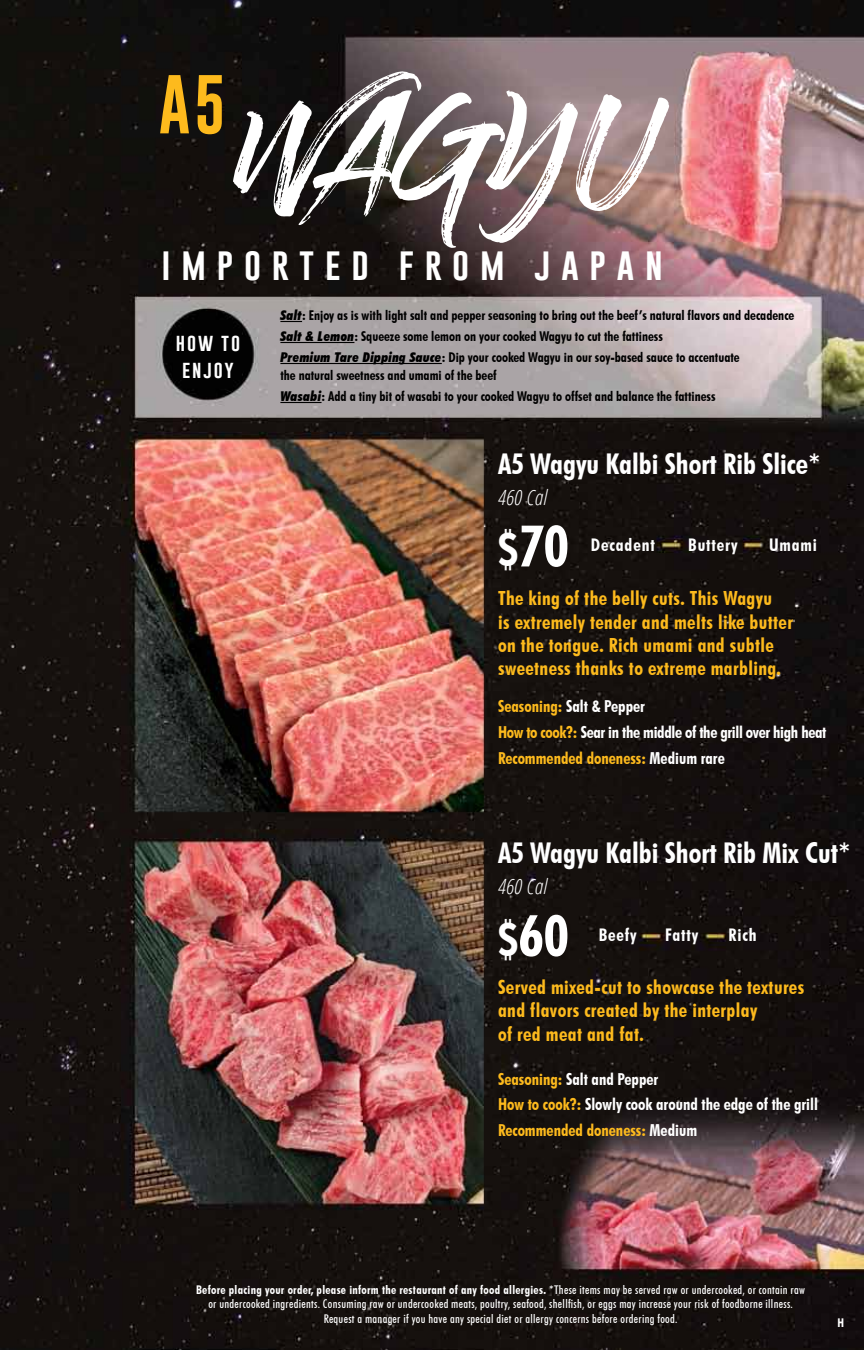
<style>
.page{position:relative;width:864px;height:1350px;background:#fff}
.page>*{position:absolute;margin:0;border:0;box-sizing:border-box;transform-origin:0 0}
.t1{font:107.85px "Gloss And Bloom";color:#fff}
.t2{font:60.75px "Gobold";color:#fdba1d}
.t3{font:700 condensed 57.3px "Futura BT";color:#fff}
.t4{font:33.75px "Gobold";letter-spacing:.32em;color:#fff}
.t5{font:700 condensed 28.65px "Futura BT";color:#fff}
.t6{font:italic 300 condensed 21px "Open Sans";letter-spacing:.025em;color:#fff}
.t7{font:700 condensed 19.5px/23.4px "Futura BT";letter-spacing:.02em;color:#fdba1d}
.t8{font:18px/26.8px "Gobold";letter-spacing:.1em;color:#fff;text-align:center}
.t9{font:700 condensed 17.4px "Futura BT";letter-spacing:.05em;color:#fff}
.t10{font:700 condensed 16.5px/25.8px "Futura BT";color:#fff}
.t11{font:700 condensed 13.5px/21px "Futura BT";color:#000}
.t12{font:500 condensed 12px/14.4px "Futura BT";letter-spacing:.025em;color:#fff;text-align:center}
.t13{font:700 condensed 12px "Futura BT";color:#fff}
.s1{font-weight:900;font-style:italic}
.s2{font-size:46.5px}
.s3{color:#fdba1d}
.s4{font-weight:700}
</style>
<div class="page">
<img style="left:0;top:0;width:864px;height:1350px">
<svg style="left:280px;top:321px;width:22px;height:1px"></svg>
<hr style="left:280px;top:342px;width:74px;height:1px;background:#000">
<hr style="left:280px;top:363px;width:162px;height:1px;background:#000">
<hr style="left:280px;top:402px;width:42px;height:1px;background:#000">
<h1 class="t1" style="left:238px;top:103px;width:416px">WAGYU</h1>
<h3 class="t4" style="left:161px;top:243px;width:503px">imported from japan</h3>
<h2 class="t2" style="left:159px;top:65px;width:68px">A5</h2>
<h3 class="t8" style="left:176px;top:329px;width:66px">how to enjoy</h3>
<p class="t11" style="left:280px;top:305px;width:515px"><span class="s1">Salt</span>: Enjoy as is with light salt and pepper seasoning to bring out the beef’s natural flavors and decadence<br><span class="s1">Salt &amp; Lemon</span>: Squeeze some lemon on your cooked Wagyu to cut the fattiness<br><span class="s1">Premium Tare Dipping Sauce</span>: Dip your cooked Wagyu in our soy-based sauce to accentuate</p>
<p class="t11" style="left:280px;top:365px;width:437px">the natural sweetness and umami of the beef<br><span class="s1">Wasabi</span>: Add a tiny bit of wasabi to your cooked Wagyu to offset and balance the fattiness</p>
<h3 class="t5" style="left:498px;top:446px;width:324px">A5 Wagyu Kalbi Short Rib Slice*</h3>
<h3 class="t6" style="left:498px;top:483px;width:50px">460 Cal</h3>
<h3 class="t3" style="left:498px;top:511px;width:72px"><span class="s2">$</span>70</h3>
<p class="t9" style="left:591px;top:535px;width:66px">Decadent</p>
<p class="t9" style="left:688px;top:535px;width:51px">Buttery</p>
<p class="t9" style="left:769px;top:535px;width:49px">Umami</p>
<h3 class="t7" style="left:498px;top:587px;width:296px">The king of the belly cuts. This Wagyu<br>is extremely tender and melts like butter on the tongue. Rich umami and subtle sweetness thanks to extreme marbling.</h3>
<p class="t10" style="left:498px;top:693px;width:330px"><span class="s3">Seasoning:</span> Salt &amp; Pepper<br><span class="s3">How to cook?:</span> Sear in the middle of the grill over high heat<br><span class="s3">Recommended doneness:</span> Medium rare</p>
<h3 class="t5" style="left:498px;top:836px;width:354px">A5 Wagyu Kalbi Short Rib Mix Cut*</h3>
<h3 class="t6" style="left:498px;top:873px;width:50px">460 Cal</h3>
<h3 class="t3" style="left:498px;top:901px;width:72px"><span class="s2">$</span>60</h3>
<p class="t9" style="left:599px;top:924px;width:39px">Beefy</p>
<p class="t9" style="left:665px;top:924px;width:35px">Fatty</p>
<p class="t9" style="left:729px;top:924px;width:30px">Rich</p>
<h3 class="t7" style="left:498px;top:975px;width:308px">Served mixed-cut to showcase the textures and flavors created by the interplay<br>of red meat and fat.</h3>
<p class="t10" style="left:498px;top:1066px;width:321px"><span class="s3">Seasoning:</span> Salt and Pepper<br><span class="s3">How to cook?:</span> Slowly cook around the edge of the grill<br><span class="s3">Recommended doneness:</span> Medium</p>
<p class="t12" style="left:196px;top:1282px;width:610px"><span class="s4">Before placing your order, please inform the restaurant of any food allergies.</span> *These items may be served raw or undercooked, or contain raw or undercooked ingredients. Consuming raw or undercooked meats, poultry, seafood, shellfish, or eggs may increase your risk of foodborne illness.<br>Request a manager if you have any special diet or allergy concerns before ordering food.</p>
<p class="t13" style="left:837px;top:1316px;width:8px">H</p>
</div>
